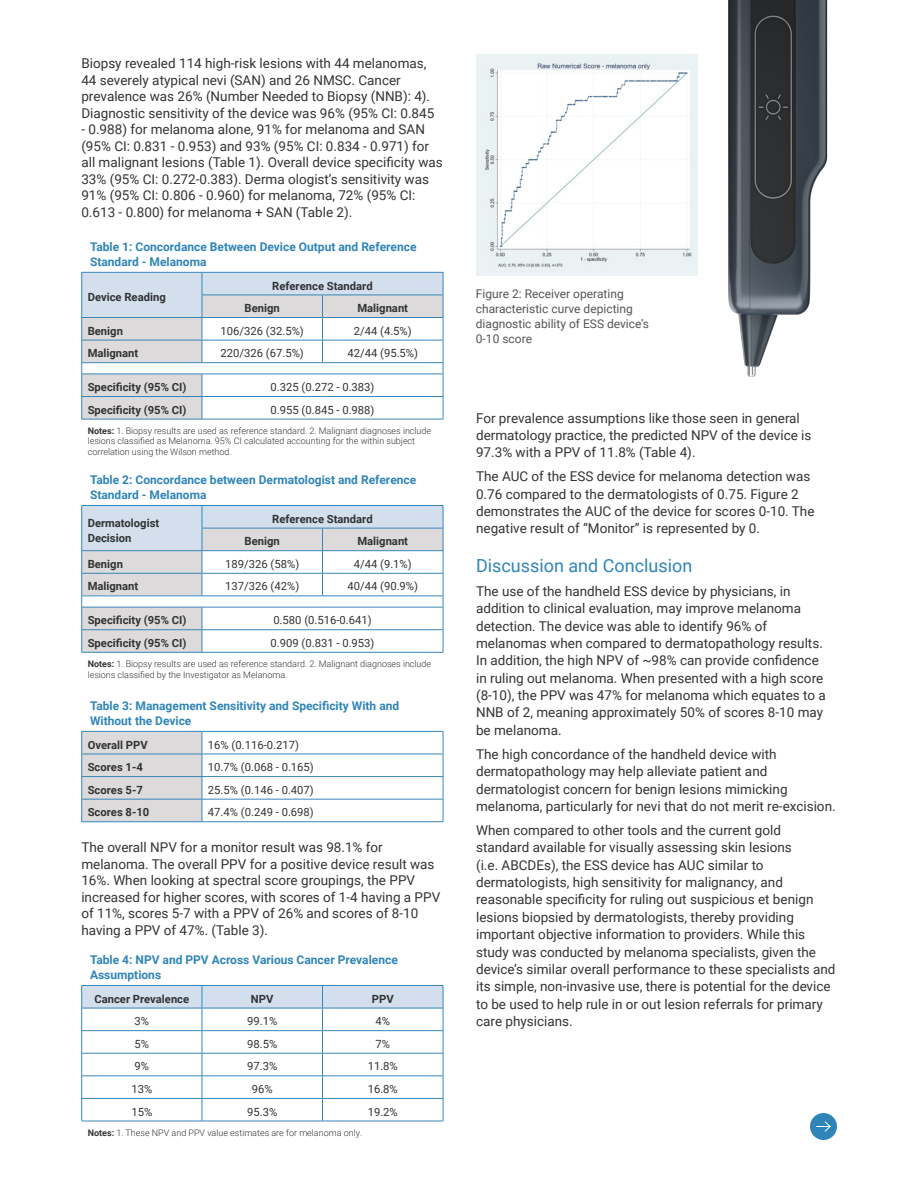
<style>
.page{position:relative;width:918px;height:1188px;background:#fff}
.page>*{position:absolute;margin:0;border:0;box-sizing:border-box;transform-origin:0 0}
.Body-header{font:18px "Roboto";color:#2f85b8}
.Body{font:13.5px/17.4px "Roboto";color:#323332}
.Body-2{font:700 12px/15px "Roboto";color:#2f85b8}
.t1{font:12px/15px "Roboto";color:#575453}
.table-body{font:11.25px "Roboto";color:#323332}
.table-body-2{font:700 11.25px/15px "Roboto";color:#323332}
.t2{font:300 9px/10.5px "Roboto";color:#323332}
.s1{font-weight:700}
</style>
<div class="page">
<hr style="left:81px;top:652px;width:121px;height:1px;background:#3985b8">
<hr style="left:202px;top:652px;width:121px;height:1px;background:#3985b8">
<hr style="left:323px;top:652px;width:120px;height:1px;background:#3985b8">
<hr style="left:81px;top:505px;width:121px;height:1px;background:#3985b8">
<hr style="left:202px;top:505px;width:121px;height:1px;background:#3985b8">
<hr style="left:323px;top:505px;width:120px;height:1px;background:#3985b8">
<svg style="left:81px;top:506px;width:363px;height:146px"></svg>
<hr style="left:81px;top:550px;width:121px;height:1px;background:#3985b8">
<svg style="left:81px;top:985px;width:363px;height:137px"></svg>
<hr style="left:81px;top:419px;width:121px;height:1px;background:#3985b8">
<hr style="left:202px;top:419px;width:121px;height:1px;background:#3985b8">
<hr style="left:323px;top:419px;width:120px;height:1px;background:#3985b8">
<svg style="left:81px;top:272px;width:363px;height:147px"></svg>
<hr style="left:81px;top:317px;width:121px;height:1px;background:#3985b8">
<hr style="left:202px;top:731px;width:241px;height:1px;background:#3985b8">
<hr style="left:202px;top:754px;width:241px;height:1px;background:#3985b8">
<hr style="left:202px;top:776px;width:241px;height:1px;background:#3985b8">
<hr style="left:202px;top:799px;width:241px;height:1px;background:#3985b8">
<svg style="left:81px;top:731px;width:122px;height:90px;background:#d5d6d8"></svg>
<svg style="left:443px;top:732px;width:1px;height:89px"></svg>
<hr style="left:81px;top:821px;width:121px;height:1px;background:#3985b8">
<hr style="left:202px;top:821px;width:241px;height:1px;background:#3985b8">
<hr style="left:81px;top:731px;width:121px;height:1px;background:#3985b8">
<div style="left:810px;top:1113px;width:27px;height:27px;background:#2f85b8;border-radius:50%"></div>
<svg style="left:816px;top:1121px;width:15px;height:11px"></svg>
<img style="left:476px;top:54px;width:222px;height:222px">
<img style="left:728px;top:0;width:100px;height:377px">
<p class="Body" style="left:81px;top:55px;width:355px;line-height:16.5px">Biopsy revealed 114 high-risk lesions with 44 melanomas, 44 severely atypical nevi (SAN) and 26 NMSC. Cancer prevalence was 26% (Number Needed to Biopsy (NNB): 4).<br>Diagnostic sensitivity of the device was 96% (95% CI: 0.845</p>
<p class="Body" style="left:81px;top:121px;width:363px;line-height:16.5px">- 0.988) for melanoma alone, 91% for melanoma and SAN (95% CI: 0.831 - 0.953) and 93% (95% CI: 0.834 - 0.971) for all malignant lesions (Table 1). Overall device specificity was 33% (95% CI: 0.272-0.383). Derma ologist’s sensitivity was 91% (95% CI: 0.806 - 0.960) for melanoma, 72% (95% CI:<br>0.613 - 0.800) for melanoma + SAN (Table 2).</p>
<p class="Body-2" style="left:90px;top:239px;width:328px">Table 1: Concordance Between Device Output and Reference<br>Standard - Melanoma</p>
<p class="table-body-2" style="left:88px;top:289px;width:80px">Device Reading</p>
<p class="table-body-2" style="left:272px;top:278px;width:102px">Reference Standard</p>
<p class="table-body-2" style="left:245px;top:300px;width:37px">Benign</p>
<p class="table-body-2" style="left:357px;top:300px;width:52px">Malignant</p>
<p class="table-body-2" style="left:88px;top:323px;width:37px">Benign</p>
<p class="table-body" style="left:221px;top:323px;width:85px">106/326 (32.5%)</p>
<p class="table-body" style="left:354px;top:323px;width:59px">2/44 (4.5%)</p>
<p class="table-body-2" style="left:88px;top:345px;width:52px">Malignant</p>
<p class="table-body" style="left:221px;top:345px;width:85px">220/326 (67.5%)</p>
<p class="table-body" style="left:347px;top:345px;width:72px">42/44 (95.5%)</p>
<p class="table-body-2" style="left:88px;top:379px;width:100px">Specificity (95% CI)</p>
<p class="table-body" style="left:271px;top:379px;width:105px">0.325 (0.272 - 0.383)</p>
<p class="table-body-2" style="left:88px;top:402px;width:100px">Specificity (95% CI)</p>
<p class="table-body" style="left:271px;top:402px;width:105px">0.955 (0.845 - 0.988)</p>
<p class="t2" style="left:88px;top:425px;width:345px"><span class="s1">Notes:</span> 1. Biopsy results are used as reference standard. 2. Malignant diagnoses include lesions classified as Melanoma. 95% CI calculated accounting for the within subject correlation using the Wilson method.</p>
<p class="Body-2" style="left:90px;top:472px;width:328px">Table 2: Concordance between Dermatologist and Reference<br>Standard - Melanoma</p>
<p class="table-body-2" style="left:88px;top:515px;width:73px">Dermatologist<br>Decision</p>
<p class="table-body-2" style="left:272px;top:511px;width:102px">Reference Standard</p>
<p class="table-body-2" style="left:245px;top:533px;width:37px">Benign</p>
<p class="table-body-2" style="left:357px;top:533px;width:52px">Malignant</p>
<p class="table-body-2" style="left:88px;top:556px;width:37px">Benign</p>
<p class="table-body" style="left:225px;top:556px;width:76px">189/326 (58%)</p>
<p class="table-body" style="left:354px;top:556px;width:59px">4/44 (9.1%)</p>
<p class="table-body-2" style="left:88px;top:579px;width:52px">Malignant</p>
<p class="table-body" style="left:225px;top:579px;width:76px">137/326 (42%)</p>
<p class="table-body" style="left:347px;top:579px;width:72px">40/44 (90.9%)</p>
<p class="table-body-2" style="left:88px;top:612px;width:100px">Specificity (95% CI)</p>
<p class="table-body" style="left:273px;top:612px;width:100px">0.580 (0.516-0.641)</p>
<p class="table-body-2" style="left:88px;top:635px;width:100px">Specificity (95% CI)</p>
<p class="table-body" style="left:271px;top:635px;width:105px">0.909 (0.831 - 0.953)</p>
<p class="t2" style="left:88px;top:658px;width:345px"><span class="s1">Notes:</span> 1. Biopsy results are used as reference standard. 2. Malignant diagnoses include lesions classified by the Investigator as Melanoma.</p>
<p class="Body-2" style="left:90px;top:698px;width:311px">Table 3: Management Sensitivity and Specificity With and<br>Without the Device</p>
<p class="table-body-2" style="left:88px;top:737px;width:62px">Overall PPV</p>
<p class="table-body" style="left:208px;top:737px;width:93px">16% (0.116-0.217)</p>
<p class="table-body-2" style="left:88px;top:759px;width:57px">Scores 1-4</p>
<p class="table-body" style="left:208px;top:759px;width:107px">10.7% (0.068 - 0.165)</p>
<p class="table-body-2" style="left:88px;top:782px;width:57px">Scores 5-7</p>
<p class="table-body" style="left:208px;top:782px;width:107px">25.5% (0.146 - 0.407)</p>
<p class="table-body-2" style="left:88px;top:804px;width:63px">Scores 8-10</p>
<p class="table-body" style="left:208px;top:804px;width:107px">47.4% (0.249 - 0.698)</p>
<p class="Body" style="left:81px;top:839px;width:360px;line-height:16.5px">The overall NPV for a monitor result was 98.1% for melanoma. The overall PPV for a positive device result was 16%. When looking at spectral score groupings, the PPV increased for higher scores, with scores of 1-4 having a PPV of 11%, scores 5-7 with a PPV of 26% and scores of 8-10 having a PPV of 47%. (Table 3).</p>
<p class="Body-2" style="left:90px;top:952px;width:309px">Table 4: NPV and PPV Across Various Cancer Prevalence<br>Assumptions</p>
<p class="table-body-2" style="left:94px;top:991px;width:96px">Cancer Prevalence</p>
<p class="table-body-2" style="left:251px;top:991px;width:24px">NPV</p>
<p class="table-body-2" style="left:372px;top:991px;width:23px">PPV</p>
<p class="table-body" style="left:135px;top:1013px;width:16px">3%</p>
<p class="table-body" style="left:247px;top:1013px;width:32px">99.1%</p>
<p class="table-body" style="left:375px;top:1013px;width:16px">4%</p>
<p class="table-body" style="left:135px;top:1036px;width:16px">5%</p>
<p class="table-body" style="left:247px;top:1036px;width:32px">98.5%</p>
<p class="table-body" style="left:375px;top:1036px;width:16px">7%</p>
<p class="table-body" style="left:135px;top:1059px;width:16px">9%</p>
<p class="table-body" style="left:247px;top:1059px;width:32px">97.3%</p>
<p class="table-body" style="left:368px;top:1059px;width:32px">11.8%</p>
<p class="table-body" style="left:131px;top:1081px;width:22px">13%</p>
<p class="table-body" style="left:252px;top:1081px;width:22px">96%</p>
<p class="table-body" style="left:368px;top:1081px;width:32px">16.8%</p>
<p class="table-body" style="left:131px;top:1104px;width:22px">15%</p>
<p class="table-body" style="left:247px;top:1104px;width:32px">95.3%</p>
<p class="table-body" style="left:368px;top:1104px;width:32px">19.2%</p>
<p class="t2" style="left:88px;top:1127px;width:276px"><span class="s1">Notes:</span> 1. These NPV and PPV value estimates are for melanoma only.</p>
<p class="t1" style="left:476px;top:286px;width:175px">Figure 2: Receiver operating characteristic curve depicting diagnostic ability of ESS device’s<br>0-10 score</p>
<p class="Body" style="left:476px;top:409px;width:337px">For prevalence assumptions like those seen in general dermatology practice, the predicted NPV of the device is<br>97.3% with a PPV of 11.8% (Table 4).</p>
<p class="Body" style="left:476px;top:467px;width:340px">The AUC of the ESS device for melanoma detection was 0.76 compared to the dermatologists of 0.75. Figure 2 demonstrates the AUC of the device for scores 0-10. The negative result of “Monitor” is represented by 0.</p>
<p class="Body-header" style="left:476px;top:553px;width:218px">Discussion and Conclusion</p>
<p class="Body" style="left:476px;top:582px;width:351px">The use of the handheld ESS device by physicians, in addition to clinical evaluation, may improve melanoma detection. The device was able to identify 96% of melanomas when compared to dermatopathology results.<br>In addition, the high NPV of ~98% can provide confidence in ruling out melanoma. When presented with a high score (8-10), the PPV was 47% for melanoma which equates to a NNB of 2, meaning approximately 50% of scores 8-10 may be melanoma.</p>
<p class="Body" style="left:476px;top:745px;width:361px">The high concordance of the handheld device with dermatopathology may help alleviate patient and dermatologist concern for benign lesions mimicking melanoma, particularly for nevi that do not merit re-excision.</p>
<p class="Body" style="left:476px;top:821px;width:361px">When compared to other tools and the current gold standard available for visually assessing skin lesions<br>(i.e. ABCDEs), the ESS device has AUC similar to dermatologists, high sensitivity for malignancy, and reasonable specificity for ruling out suspicious et benign lesions biopsied by dermatologists, thereby providing important objective information to providers. While this study was conducted by melanoma specialists, given the device’s similar overall performance to these specialists and its simple, non-invasive use, there is potential for the device to be used to help rule in or out lesion referrals for primary care physicians.</p>
</div>
